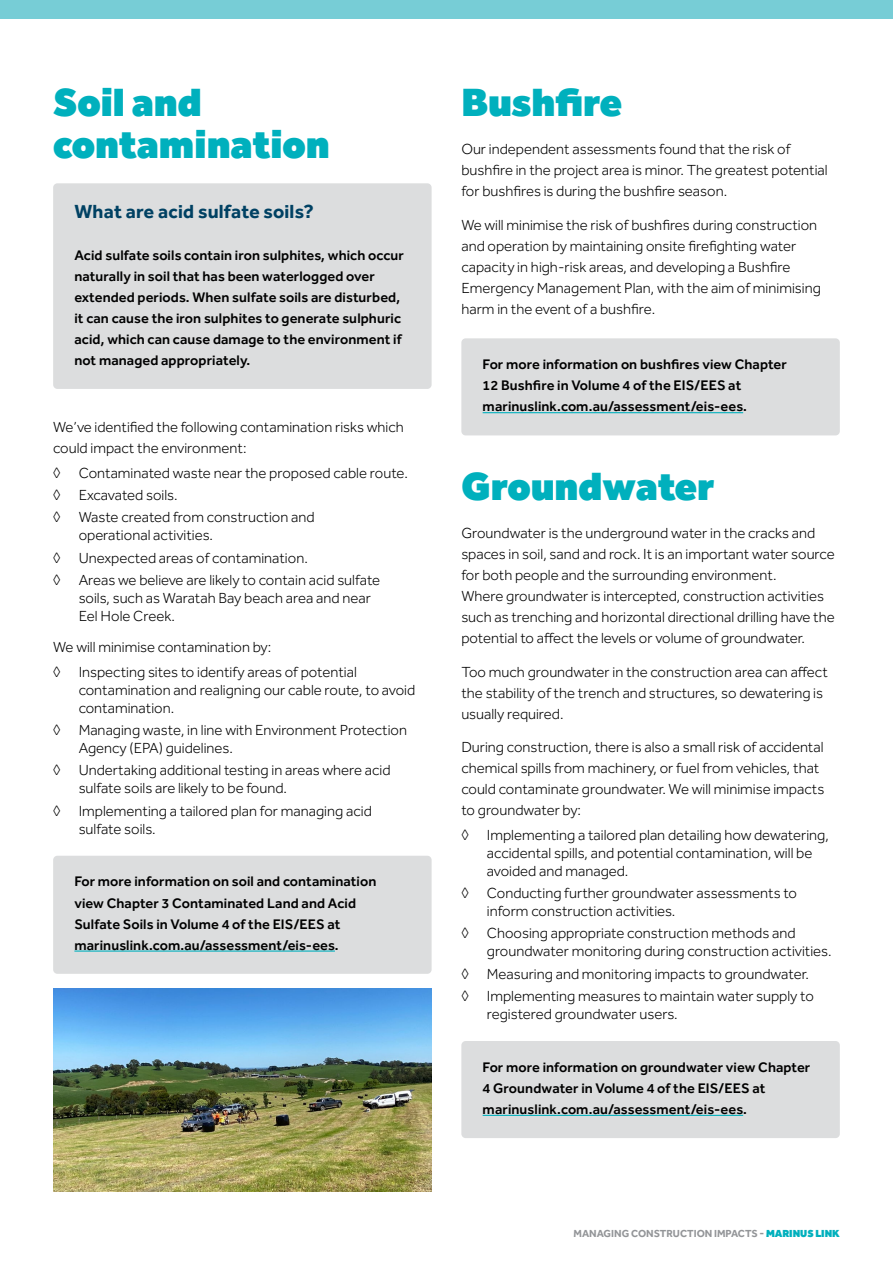
<style>
.page{position:relative;width:893px;height:1263px;background:#fff}
.page>*{position:absolute;margin:0;border:0;box-sizing:border-box;transform-origin:0 0}
.h2_tighter_space{font:900 40.5px/42px "Effra CC";color:#00b0bd}
.Thin_Large_Block_Quote_Ruled{font:700 19.5px "Effra CC";letter-spacing:.01em;color:#004163}
.t1{font:300 15px/21px "Effra CC";color:#000}
.Thin_Large_Block_Quote_Ruled-2{font:600 14.25px/21px "Effra CC";letter-spacing:.01em;color:#000}
.t2{font:700 10.5px "Effra CC";color:#939598}
.s1{font-family:"Arial Narrow";font-weight:400}
.s2{font-weight:900;color:#00b0bd}
</style>
<div class="page">
<div style="left:0;top:0;width:893px;height:19px;background:#77cdd6"></div>
<div style="left:53px;top:183px;width:379px;height:206px;background:#dcddde;border-radius:4px"></div>
<div style="left:53px;top:856px;width:379px;height:118px;background:#dcddde;border-radius:4px"></div>
<hr style="left:74px;top:950px;width:261px;height:1px;background:#00b0bd">
<div style="left:461px;top:338px;width:379px;height:97px;background:#dcddde;border-radius:4px"></div>
<hr style="left:483px;top:412px;width:260px;height:1px;background:#00b0bd">
<div style="left:461px;top:1041px;width:379px;height:97px;background:#dcddde;border-radius:4px"></div>
<hr style="left:483px;top:1115px;width:260px;height:1px;background:#00b0bd">
<img style="left:53px;top:989px;width:379px;height:202px">
<p class="h2_tighter_space" style="left:53px;top:81px;width:278px">Soil and contamination</p>
<p class="Thin_Large_Block_Quote_Ruled" style="left:74px;top:198px;width:241px">WHAT ARE ACID SULFATE SOILS?</p>
<p class="Thin_Large_Block_Quote_Ruled-2" style="left:74px;top:246px;width:331px">Acid sulfate soils contain iron sulphites, which occur naturally in soil that has been waterlogged over extended periods. When sulfate soils are disturbed, it can cause the iron sulphites to generate sulphuric acid, which can cause damage to the environment if not managed appropriately.</p>
<p class="t1" style="left:53px;top:418px;width:352px">We’ve identified the following contamination risks which could impact the environment:</p>
<p class="t1" style="left:53px;top:464px;width:356px"><span class="s1">◊</span> Contaminated waste near the proposed cable route.</p>
<p class="t1" style="left:53px;top:486px;width:126px"><span class="s1">◊</span> Excavated soils.</p>
<p class="t1" style="left:79px;top:510px;width:238px;line-height:18px;text-indent:-26px"><span class="s1">◊</span> Waste created from construction and operational activities.</p>
<p class="t1" style="left:53px;top:549px;width:256px"><span class="s1">◊</span> Unexpected areas of contamination.</p>
<p class="t1" style="left:79px;top:572px;width:303px;line-height:18px;text-indent:-26px"><span class="s1">◊</span> Areas we believe are likely to contain acid sulfate soils, such as Waratah Bay beach area and near<br>Eel Hole Creek.</p>
<p class="t1" style="left:53px;top:638px;width:220px">We will minimise contamination by:</p>
<p class="t1" style="left:79px;top:664px;width:338px;line-height:18px;text-indent:-26px"><span class="s1">◊</span> Inspecting sites to identify areas of potential contamination and realigning our cable route, to avoid contamination.</p>
<p class="t1" style="left:79px;top:723px;width:330px;line-height:18px;text-indent:-26px"><span class="s1">◊</span> Managing waste, in line with Environment Protection<br>Agency (EPA) guidelines.</p>
<p class="t1" style="left:79px;top:763px;width:313px;line-height:18px;text-indent:-26px"><span class="s1">◊</span> Undertaking additional testing in areas where acid sulfate soils are likely to be found.</p>
<p class="t1" style="left:79px;top:803px;width:295px;line-height:18px;text-indent:-26px"><span class="s1">◊</span> Implementing a tailored plan for managing acid sulfate soils.</p>
<p class="Thin_Large_Block_Quote_Ruled-2" style="left:74px;top:872px;width:303px">For more information on soil and contamination view Chapter 3 Contaminated Land and Acid Sulfate Soils in Volume 4 of the EIS/EES at marinuslink.com.au/assessment/eis-ees.</p>
<p class="h2_tighter_space" style="left:461px;top:81px;width:162px">Bushfire</p>
<p class="t1" style="left:461px;top:140px;width:368px">Our independent assessments found that the risk of bushfire in the project area is minor. The greatest potential for bushfires is during the bushfire season.</p>
<p class="t1" style="left:461px;top:216px;width:361px">We will minimise the risk of bushfires during construction and operation by maintaining onsite firefighting water capacity in high-risk areas, and developing a Bushfire Emergency Management Plan, with the aim of minimising harm in the event of a bushfire.</p>
<p class="Thin_Large_Block_Quote_Ruled-2" style="left:483px;top:355px;width:306px">For more information on bushfires view Chapter<br>12 Bushfire in Volume 4 of the EIS/EES at marinuslink.com.au/assessment/eis-ees.</p>
<p class="h2_tighter_space" style="left:461px;top:465px;width:255px">Groundwater</p>
<p class="t1" style="left:461px;top:524px;width:375px">Groundwater is the underground water in the cracks and spaces in soil, sand and rock. It is an important water source for both people and the surrounding environment.<br>Where groundwater is intercepted, construction activities such as trenching and horizontal directional drilling have the potential to affect the levels or volume of groundwater.</p>
<p class="t1" style="left:461px;top:663px;width:368px">Too much groundwater in the construction area can affect the stability of the trench and structures, so dewatering is usually required.</p>
<p class="t1" style="left:461px;top:738px;width:364px">During construction, there is also a small risk of accidental chemical spills from machinery, or fuel from vehicles, that could contaminate groundwater. We will minimise impacts to groundwater by:</p>
<p class="t1" style="left:487px;top:827px;width:343px;line-height:18px;text-indent:-26px"><span class="s1">◊</span> Implementing a tailored plan detailing how dewatering, accidental spills, and potential contamination, will be avoided and managed.</p>
<p class="t1" style="left:487px;top:886px;width:312px;line-height:18px;text-indent:-26px"><span class="s1">◊</span> Conducting further groundwater assessments to inform construction activities.</p>
<p class="t1" style="left:487px;top:926px;width:346px;line-height:18px;text-indent:-26px"><span class="s1">◊</span> Choosing appropriate construction methods and groundwater monitoring during construction activities.</p>
<p class="t1" style="left:461px;top:965px;width:349px"><span class="s1">◊</span> Measuring and monitoring impacts to groundwater.</p>
<p class="t1" style="left:487px;top:988px;width:329px;line-height:18px;text-indent:-26px"><span class="s1">◊</span> Implementing measures to maintain water supply to registered groundwater users.</p>
<p class="Thin_Large_Block_Quote_Ruled-2" style="left:483px;top:1058px;width:329px">For more information on groundwater view Chapter<br>4 Groundwater in Volume 4 of the EIS/EES at marinuslink.com.au/assessment/eis-ees.</p>
<p class="t2" style="left:574px;top:1226px;width:268px">MANAGING CONSTRUCTION IMPACTS - <span class="s2">MARINUS LINK</span></p>
</div>
